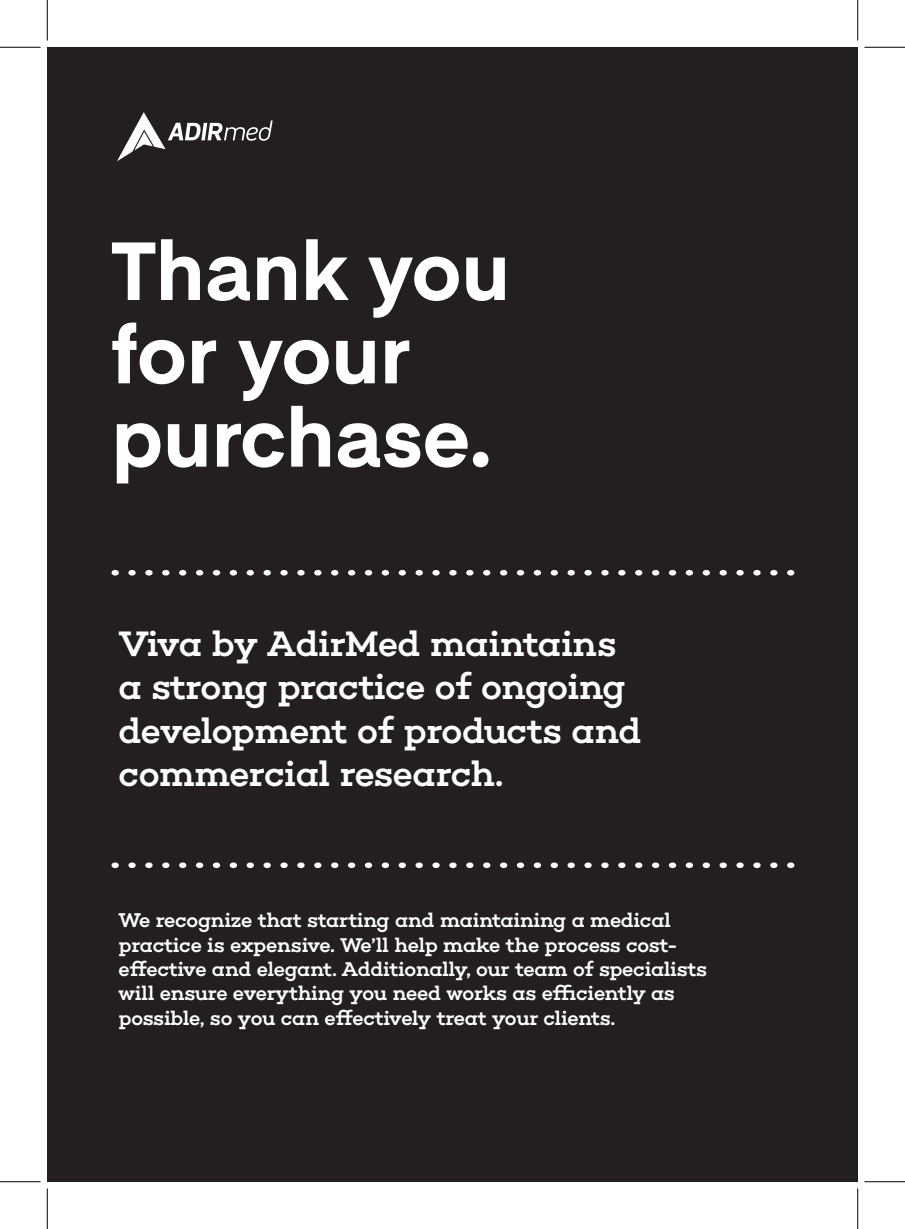
<style>
.page{position:relative;width:905px;height:1229px;background:#fff}
.page>*{position:absolute;margin:0;border:0;box-sizing:border-box;transform-origin:0 0}
.t1{font:700 81px/83.2px "Eina 02";color:#fff}
.t2{font:500 36px/43.2px "Choplin";letter-spacing:-.02em;color:#fff}
.t3{font:500 20.25px/24.3px "Choplin";letter-spacing:-.02em;color:#fff}
</style>
<div class="page">
<div style="left:47px;top:47px;width:810px;height:1134px;background:#231f20"></div>
<div style="left:111px;top:862px;width:8px;height:6px;background:#fff;border-radius:50%"></div>
<div style="left:382px;top:862px;width:7px;height:6px;background:#fff;border-radius:50%"></div>
<div style="left:652px;top:862px;width:7px;height:6px;background:#fff;border-radius:50%"></div>
<div style="left:247px;top:862px;width:7px;height:6px;background:#fff;border-radius:50%"></div>
<div style="left:517px;top:862px;width:7px;height:6px;background:#fff;border-radius:50%"></div>
<div style="left:787px;top:862px;width:7px;height:6px;background:#fff;border-radius:50%"></div>
<div style="left:179px;top:862px;width:7px;height:6px;background:#fff;border-radius:50%"></div>
<div style="left:449px;top:862px;width:7px;height:6px;background:#fff;border-radius:50%"></div>
<div style="left:719px;top:862px;width:7px;height:6px;background:#fff;border-radius:50%"></div>
<div style="left:314px;top:862px;width:7px;height:6px;background:#fff;border-radius:50%"></div>
<div style="left:584px;top:862px;width:7px;height:6px;background:#fff;border-radius:50%"></div>
<div style="left:145px;top:862px;width:8px;height:6px;background:#fff;border-radius:50%"></div>
<div style="left:415px;top:862px;width:8px;height:6px;background:#fff;border-radius:50%"></div>
<div style="left:685px;top:862px;width:8px;height:6px;background:#fff;border-radius:50%"></div>
<div style="left:280px;top:862px;width:8px;height:6px;background:#fff;border-radius:50%"></div>
<div style="left:550px;top:862px;width:8px;height:6px;background:#fff;border-radius:50%"></div>
<div style="left:213px;top:862px;width:7px;height:6px;background:#fff;border-radius:50%"></div>
<div style="left:483px;top:862px;width:7px;height:6px;background:#fff;border-radius:50%"></div>
<div style="left:753px;top:862px;width:7px;height:6px;background:#fff;border-radius:50%"></div>
<div style="left:348px;top:862px;width:7px;height:6px;background:#fff;border-radius:50%"></div>
<div style="left:618px;top:862px;width:7px;height:6px;background:#fff;border-radius:50%"></div>
<div style="left:128px;top:862px;width:8px;height:6px;background:#fff;border-radius:50%"></div>
<div style="left:398px;top:862px;width:8px;height:6px;background:#fff;border-radius:50%"></div>
<div style="left:669px;top:862px;width:7px;height:6px;background:#fff;border-radius:50%"></div>
<div style="left:263px;top:862px;width:8px;height:6px;background:#fff;border-radius:50%"></div>
<div style="left:533px;top:862px;width:8px;height:6px;background:#fff;border-radius:50%"></div>
<div style="left:196px;top:862px;width:7px;height:6px;background:#fff;border-radius:50%"></div>
<div style="left:466px;top:862px;width:7px;height:6px;background:#fff;border-radius:50%"></div>
<div style="left:736px;top:862px;width:7px;height:6px;background:#fff;border-radius:50%"></div>
<div style="left:331px;top:862px;width:7px;height:6px;background:#fff;border-radius:50%"></div>
<div style="left:601px;top:862px;width:7px;height:6px;background:#fff;border-radius:50%"></div>
<div style="left:162px;top:862px;width:7px;height:6px;background:#fff;border-radius:50%"></div>
<div style="left:432px;top:862px;width:7px;height:6px;background:#fff;border-radius:50%"></div>
<div style="left:702px;top:862px;width:8px;height:6px;background:#fff;border-radius:50%"></div>
<div style="left:297px;top:862px;width:7px;height:6px;background:#fff;border-radius:50%"></div>
<div style="left:567px;top:862px;width:8px;height:6px;background:#fff;border-radius:50%"></div>
<div style="left:230px;top:862px;width:7px;height:6px;background:#fff;border-radius:50%"></div>
<div style="left:500px;top:862px;width:7px;height:6px;background:#fff;border-radius:50%"></div>
<div style="left:770px;top:862px;width:7px;height:6px;background:#fff;border-radius:50%"></div>
<div style="left:365px;top:862px;width:7px;height:6px;background:#fff;border-radius:50%"></div>
<div style="left:635px;top:862px;width:7px;height:6px;background:#fff;border-radius:50%"></div>
<div style="left:111px;top:570px;width:8px;height:5px;background:#fff;border-radius:50%"></div>
<svg style="left:382px;top:570px;width:7px;height:5px"></svg>
<svg style="left:652px;top:570px;width:7px;height:5px"></svg>
<svg style="left:247px;top:570px;width:7px;height:5px"></svg>
<svg style="left:517px;top:570px;width:7px;height:5px"></svg>
<svg style="left:787px;top:570px;width:7px;height:5px"></svg>
<svg style="left:179px;top:570px;width:7px;height:5px"></svg>
<svg style="left:449px;top:570px;width:7px;height:5px"></svg>
<svg style="left:719px;top:570px;width:7px;height:5px"></svg>
<svg style="left:314px;top:570px;width:7px;height:5px"></svg>
<svg style="left:584px;top:570px;width:7px;height:5px"></svg>
<div style="left:145px;top:570px;width:8px;height:5px;background:#fff;border-radius:50%"></div>
<div style="left:415px;top:570px;width:8px;height:5px;background:#fff;border-radius:50%"></div>
<div style="left:685px;top:570px;width:8px;height:5px;background:#fff;border-radius:50%"></div>
<div style="left:280px;top:570px;width:8px;height:5px;background:#fff;border-radius:50%"></div>
<div style="left:550px;top:570px;width:8px;height:5px;background:#fff;border-radius:50%"></div>
<svg style="left:213px;top:570px;width:7px;height:5px"></svg>
<svg style="left:483px;top:570px;width:7px;height:5px"></svg>
<svg style="left:753px;top:570px;width:7px;height:5px"></svg>
<svg style="left:348px;top:570px;width:7px;height:5px"></svg>
<svg style="left:618px;top:570px;width:7px;height:5px"></svg>
<div style="left:128px;top:570px;width:8px;height:5px;background:#fff;border-radius:50%"></div>
<div style="left:398px;top:570px;width:8px;height:5px;background:#fff;border-radius:50%"></div>
<svg style="left:669px;top:570px;width:7px;height:5px"></svg>
<div style="left:263px;top:570px;width:8px;height:5px;background:#fff;border-radius:50%"></div>
<div style="left:533px;top:570px;width:8px;height:5px;background:#fff;border-radius:50%"></div>
<svg style="left:196px;top:570px;width:7px;height:5px"></svg>
<svg style="left:466px;top:570px;width:7px;height:5px"></svg>
<svg style="left:736px;top:570px;width:7px;height:5px"></svg>
<svg style="left:331px;top:570px;width:7px;height:5px"></svg>
<svg style="left:601px;top:570px;width:7px;height:5px"></svg>
<svg style="left:162px;top:570px;width:7px;height:5px"></svg>
<svg style="left:432px;top:570px;width:7px;height:5px"></svg>
<div style="left:702px;top:570px;width:8px;height:5px;background:#fff;border-radius:50%"></div>
<svg style="left:297px;top:570px;width:7px;height:5px"></svg>
<div style="left:567px;top:570px;width:8px;height:5px;background:#fff;border-radius:50%"></div>
<svg style="left:230px;top:570px;width:7px;height:5px"></svg>
<svg style="left:500px;top:570px;width:7px;height:5px"></svg>
<svg style="left:770px;top:570px;width:7px;height:5px"></svg>
<svg style="left:365px;top:570px;width:7px;height:5px"></svg>
<svg style="left:635px;top:570px;width:7px;height:5px"></svg>
<svg style="left:117px;top:112px;width:156px;height:49px"></svg>
<hr style="left:0;top:47px;width:40px;height:1px;background:#000">
<hr style="left:864px;top:47px;width:40px;height:1px;background:#000">
<hr style="left:0;top:1181px;width:40px;height:1px;background:#000">
<hr style="left:864px;top:1181px;width:40px;height:1px;background:#000">
<hr style="left:47px;top:0;width:1px;height:40px;background:#000">
<hr style="left:47px;top:1188px;width:1px;height:40px;background:#000">
<hr style="left:857px;top:0;width:1px;height:40px;background:#000">
<hr style="left:857px;top:1188px;width:1px;height:40px;background:#000">
<h1 class="t1" style="left:111px;top:225px;width:400px">Thank you for your purchase.</h1>
<h2 class="t2" style="left:119px;top:622px;width:524px">Viva by AdirMed maintains a strong practice of ongoing development of products and commercial research.</h2>
<p class="t3" style="left:119px;top:908px;width:590px">We recognize that starting and maintaining a medical practice is expensive. We’ll help make the process cost&shy;effective and elegant. Additionally, our team of specialists will ensure everything you need works as efficiently as possible, so you can effectively treat your clients.</p>
</div>
